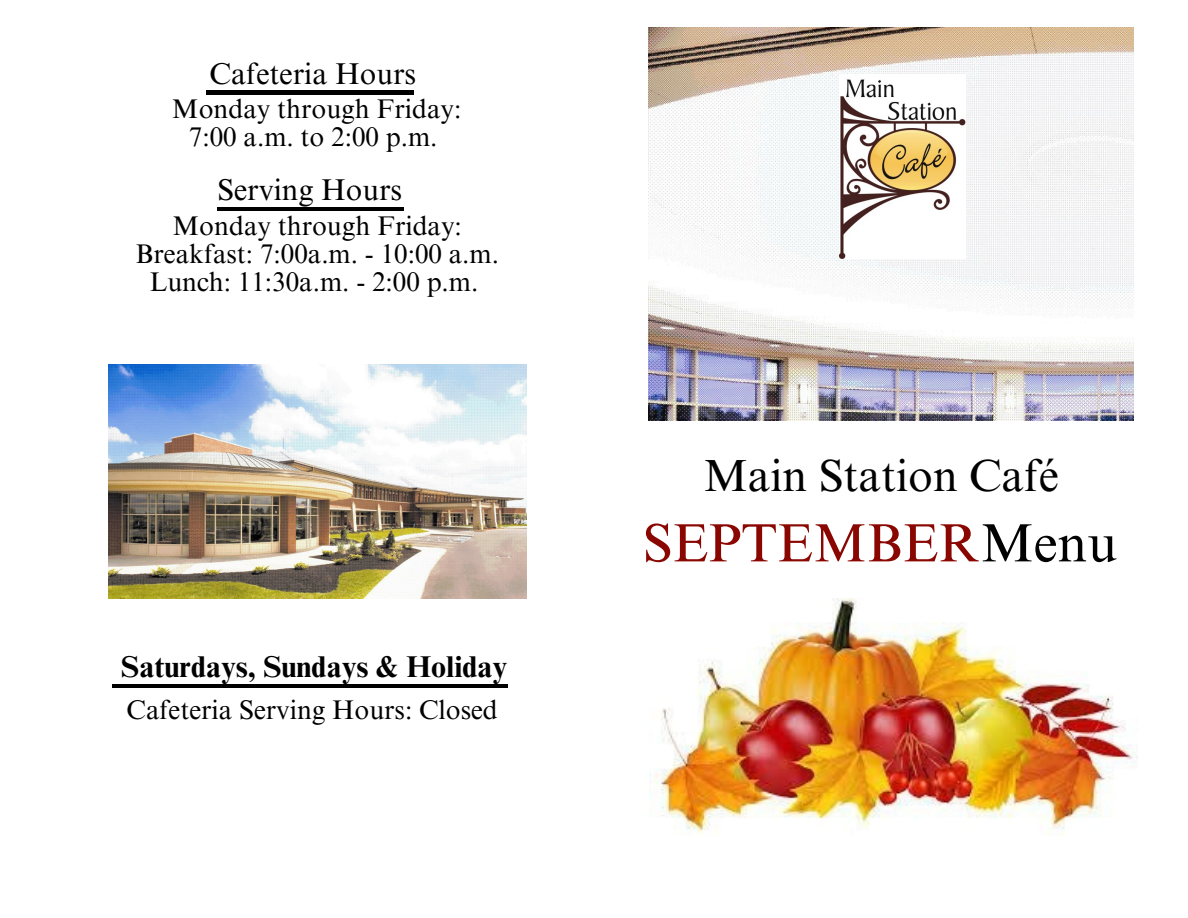
<style>
.page{position:relative;width:1188px;height:918px;background:#fff}
.page>*{position:absolute;margin:0;border:0;box-sizing:border-box;transform-origin:0 0}
.t1{font:54px "Times NRMT Pro";color:#8a0600}
.t2{font:45px "Times NRMT Pro";color:#000}
.t3{font:30.15px "Times NRMT Pro";color:#000}
.t4{font:700 30px "Times NRMT Pro";color:#000}
.t5{font:30px "Times NRMT Pro";color:#000}
.t6{font:27px/28.2px "Times NRMT Pro";color:#000;text-align:center}
.s1{color:#000}
</style>
<div class="page">
<img style="left:648px;top:27px;width:486px;height:394px">
<img style="left:207px;top:91px;width:207px;height:3px">
<img style="left:217px;top:208px;width:186px;height:3px">
<img style="left:108px;top:364px;width:418px;height:234px">
<img style="left:113px;top:685px;width:395px;height:3px">
<img style="left:650px;top:598px;width:488px;height:237px">
<img style="left:840px;top:75px;width:126px;height:183px">
<p class="t3" style="left:210px;top:62px;width:208px">Cafeteria Hours</p>
<h2 class="t6" style="left:172px;top:98px;width:291px">Monday through Friday:<br>7:00 a.m. to 2:00 p.m.</h2>
<h1 class="t5" style="left:217px;top:179px;width:186px">Serving Hours</h1>
<p class="t6" style="left:135px;top:215px;width:365px">Monday through Friday:<br>Breakfast: 7:00a.m. - 10:00 a.m.<br>Lunch: 11:30a.m. - 2:00 p.m.</p>
<p class="t4" style="left:121px;top:655px;width:388px">Saturdays, Sundays &amp; Holiday</p>
<p class="t6" style="left:127px;top:699px;width:373px">Cafeteria Serving Hours: Closed</p>
<p class="t2" style="left:703px;top:458px;width:357px">Main Station Café</p>
<p class="t1" style="left:643px;top:523px;width:476px">SEPTEMBER<span class="s1">Menu</span></p>
</div>
